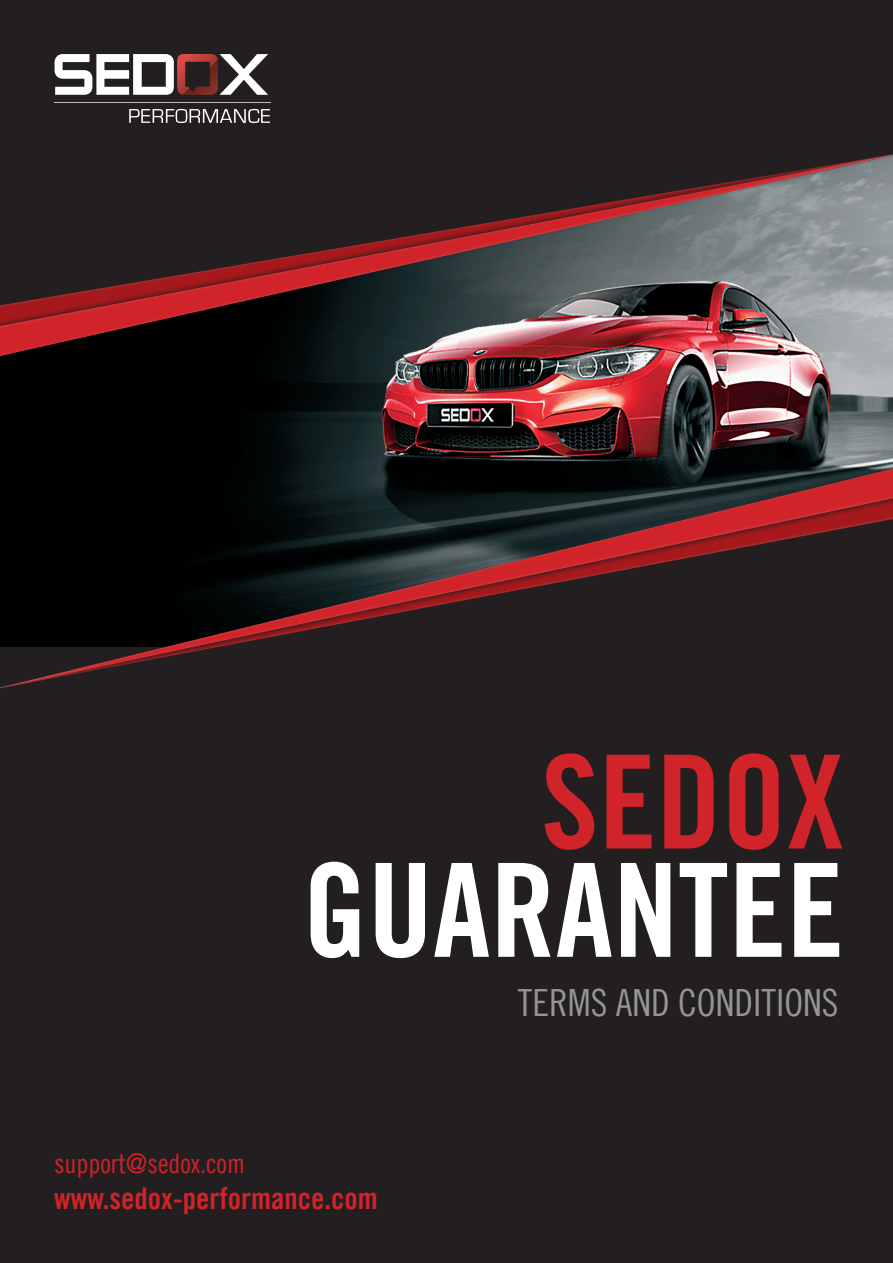
<style>
.page{position:relative;width:893px;height:1263px;background:#231f20}
.page>*{position:absolute;margin:0;border:0;box-sizing:border-box;transform-origin:0 0}
.t1{font:129.9px "Trade Gothic LT Com Bd Cn 20";color:#fff}
.t2{font:129.9px "Trade Gothic LT Com Bd Cn 20";color:#d1232a}
.t3{font:37.5px "Trade Gothic LT Com Cn 18";color:#939598}
.t4{font:30px "Trade Gothic LT Com Bd Cn 20";color:#d1232a}
.t5{font:27px "Trade Gothic LT Com Cn 18";color:#d1232a}
</style>
<div class="page">
<svg style="left:55px;top:54px;width:213px;height:41px"></svg>
<svg style="left:129px;top:109px;width:141px;height:14px"></svg>
<hr style="left:54px;top:103px;width:216px;height:1px;background:#b6b8bb">
<img style="left:0;top:361px;width:893px;height:101px">
<div style="left:0;top:462px;width:893px;height:235px;background:#231f20;opacity:.75"></div>
<div style="left:0;top:465px;width:893px;height:226px;background:#fff;opacity:.22"></div>
<div style="left:0;top:150px;width:893px;height:211px;background:#fff;opacity:.22"></div>
<h1 class="t2" style="left:541px;top:723px;width:305px">SEDOX</h1>
<h1 class="t1" style="left:303px;top:831px;width:543px">GUARANTEE</h1>
<p class="t3" style="left:518px;top:980px;width:322px">TERMS AND CONDITIONS</p>
<p class="t5" style="left:54px;top:1147px;width:193px">support@sedox.com</p>
<p class="t4" style="left:54px;top:1180px;width:325px">www.sedox-performance.com</p>
</div>
